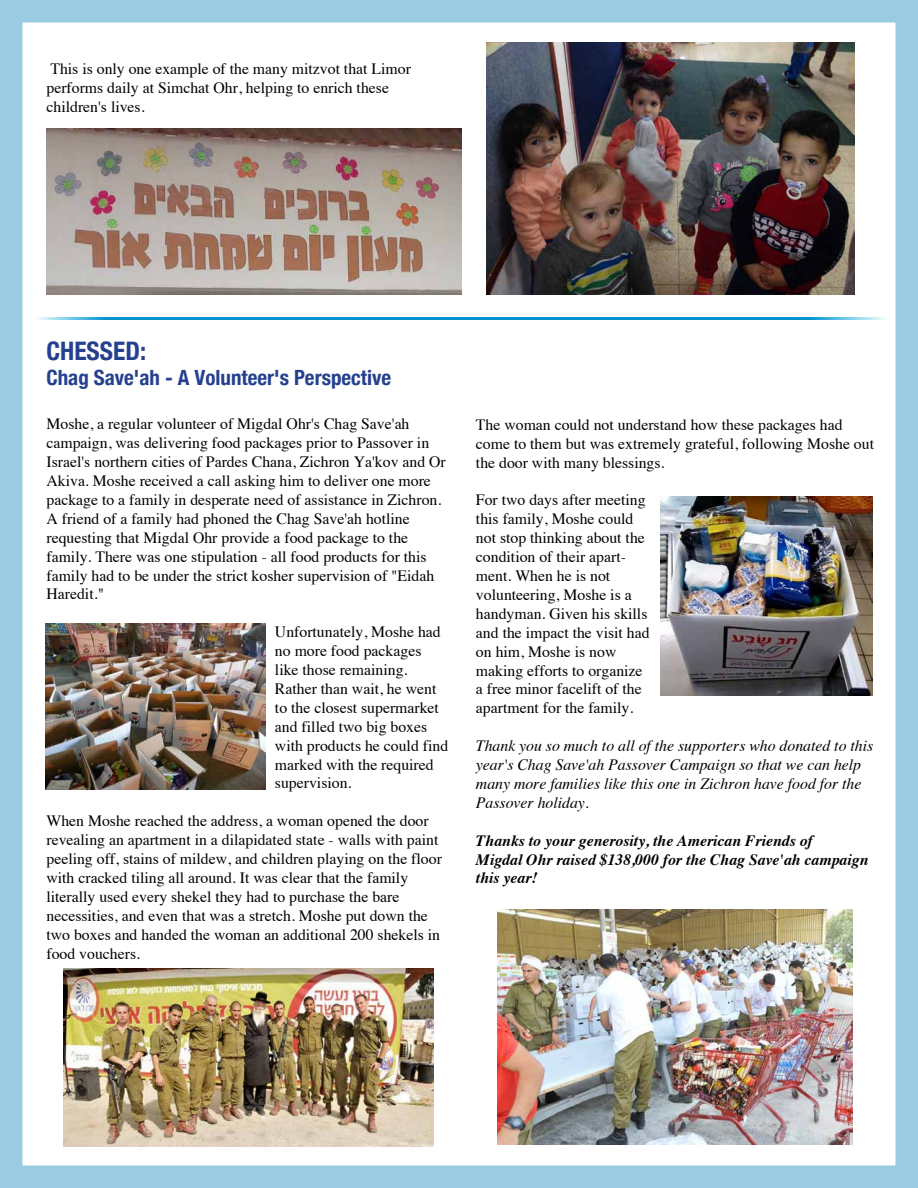
<style>
.page{position:relative;width:918px;height:1188px;background:#fff}
.page>*{position:absolute;margin:0;border:0;box-sizing:border-box;transform-origin:0 0}
.t1{font:700 condensed 25.5px "Helvetica Neue";color:#25408f}
.t2{font:700 condensed 21px "Helvetica Neue";color:#25408f}
.t3{font:15.75px/18.9px "Times";color:#000}
.t4{font:italic 15.75px/18.9px "Times";color:#000}
.t5{font:italic 700 15.75px/18.9px "Times";color:#000}
</style>
<div class="page">
<div style="left:0;top:0;width:918px;height:1188px;border:22px solid #9bcbe2"></div>
<img style="left:660px;top:496px;width:213px;height:200px">
<img style="left:46px;top:624px;width:220px;height:165px">
<img style="left:63px;top:969px;width:371px;height:177px">
<img style="left:498px;top:910px;width:355px;height:235px">
<img style="left:487px;top:42px;width:368px;height:252px">
<img style="left:46px;top:128px;width:415px;height:167px">
<svg style="left:37px;top:317px;width:850px;height:2px;background:#189bd2"></svg>
<p class="t3" style="left:46px;top:58px;width:366px">This is only one example of the many mitzvot that Limor performs daily at Simchat Ohr, helping to enrich these children's lives.</p>
<h1 class="t1" style="left:46px;top:330px;width:101px">CHESSED:</h1>
<h2 class="t2" style="left:46px;top:360px;width:346px">Chag Save'ah - A Volunteer's Perspective</h2>
<p class="t3" style="left:46px;top:413px;width:401px">Moshe, a regular volunteer of Migdal Ohr's Chag Save'ah campaign, was delivering food packages prior to Passover in Israel's northern cities of Pardes Chana, Zichron Ya'kov and Or Akiva. Moshe received a call asking him to deliver one more package to a family in desperate need of assistance in Zichron.<br>A friend of a family had phoned the Chag Save'ah hotline requesting that Migdal Ohr provide a food package to the family. There was one stipulation - all food products for this family had to be under the strict kosher supervision of "Eidah Haredit."</p>
<p class="t3" style="left:275px;top:621px;width:175px">Unfortunately, Moshe had no more food packages like those remaining.<br>Rather than wait, he went to the closest supermarket and filled two big boxes with products he could find marked with the required supervision.</p>
<p class="t3" style="left:46px;top:810px;width:397px">When Moshe reached the address, a woman opened the door revealing an apartment in a dilapidated state - walls with paint peeling off, stains of mildew, and children playing on the floor with cracked tiling all around. It was clear that the family literally used every shekel they had to purchase the bare necessities, and even that was a stretch. Moshe put down the two boxes and handed the woman an additional 200 shekels in food vouchers.</p>
<p class="t3" style="left:476px;top:414px;width:400px">The woman could not understand how these packages had come to them but was extremely grateful, following Moshe out the door with many blessings.</p>
<p class="t3" style="left:476px;top:489px;width:175px">For two days after meeting this family, Moshe could not stop thinking about the condition of their apart&shy;ment. When he is not volunteering, Moshe is a handyman. Given his skills and the impact the visit had on him, Moshe is now making efforts to organize a free minor facelift of the apartment for the family.</p>
<p class="t4" style="left:476px;top:735px;width:399px">Thank you so much to all of the supporters who donated to this year's Chag Save'ah Passover Campaign so that we can help many more families like this one in Zichron have food for the Passover holiday.</p>
<p class="t5" style="left:476px;top:829px;width:394px">Thanks to your generosity, the American Friends of<br>Migdal Ohr raised $138,000 for the Chag Save'ah campaign this year!</p>
</div>
